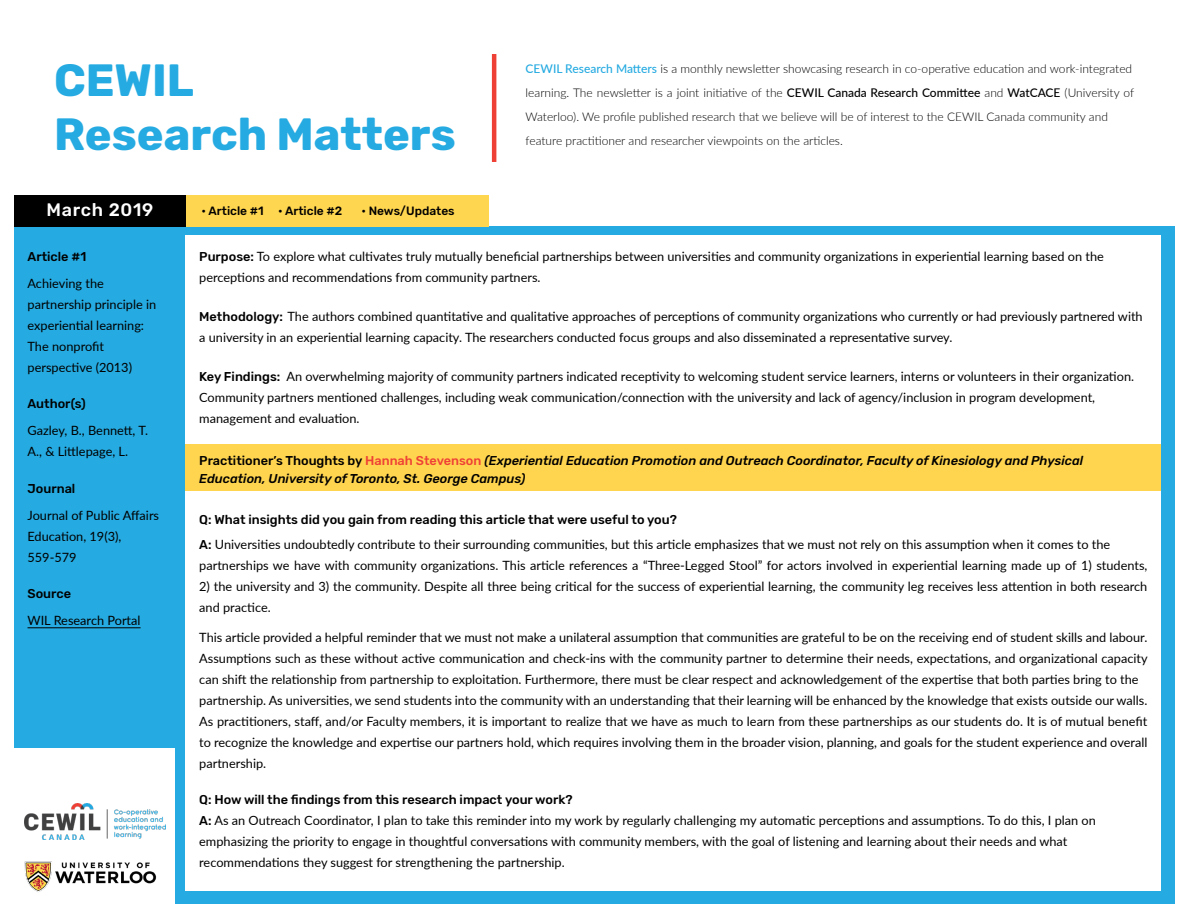
<style>
.page{position:relative;width:1188px;height:918px;background:#fff}
.page>*{position:absolute;margin:0;border:0;box-sizing:border-box;transform-origin:0 0}
.t1{font:700 45px "Rubik";color:#25aae1}
.t2{font:500 18px "Rubik";letter-spacing:.04em;color:#fff}
.t3{font:12.75px/21px "Lato";color:#000}
.t4{font:italic 500 12.75px "Rubik";color:#000}
.t5{font:500 12.75px "Rubik";color:#000}
.t6{font:300 12px/24px "Lato";color:#000}
.t7{font:500 12px "Rubik";color:#000}
.s1{font-weight:500;color:#25aae1}
.s2{font-weight:500}
.s3{font-family:"Rubik";font-weight:500}
.s4{font-style:normal}
.s5{font-style:normal;color:#ef4036}
</style>
<div class="page">
<div style="left:14px;top:226px;width:1160px;height:678px;background:#25aae1"></div>
<div style="left:186px;top:195px;width:303px;height:31px;background:#ffd64f"></div>
<div style="left:14px;top:195px;width:172px;height:31px;background:#000"></div>
<hr style="left:28px;top:628px;width:113px;height:1px;background:#000">
<div style="left:186px;top:236px;width:975px;height:234px;background:#fff"></div>
<div style="left:186px;top:484px;width:975px;height:407px;background:#fff"></div>
<div style="left:186px;top:445px;width:975px;height:46px;background:#ffd54f"></div>
<div style="left:0;top:748px;width:175px;height:170px;background:#fff"></div>
<img style="left:25px;top:804px;width:140px;height:35px">
<img style="left:24px;top:861px;width:133px;height:31px">
<hr style="left:492px;top:54px;width:4px;height:108px;background:#ef4036">
<p class="t1" style="left:54px;top:54px;width:141px">CEWIL</p>
<p class="t1" style="left:54px;top:108px;width:403px">Research Matters</p>
<p class="t2" style="left:46px;top:200px;width:109px">March 2019</p>
<p class="t7" style="left:201px;top:204px;width:64px">• Article #1</p>
<p class="t7" style="left:278px;top:204px;width:66px">• Article #2</p>
<p class="t7" style="left:361px;top:204px;width:95px">• News/Updates</p>
<p class="t6" style="left:526px;top:56px;width:608px"><span class="s1">CEWIL Research Matters</span> is a monthly newsletter showcasing research in co-operative education and work-integrated</p>
<p class="t6" style="left:526px;top:80px;width:610px">learning. The newsletter is a joint initiative of the <span class="s2">CEWIL Canada Research Committee</span> and <span class="s2">WatCACE</span> (University of<br>Waterloo). We profile published research that we believe will be of interest to the CEWIL Canada community and</p>
<p class="t6" style="left:526px;top:128px;width:319px">feature practitioner and researcher viewpoints on the articles.</p>
<p class="t5" style="left:28px;top:249px;width:60px">Article #1</p>
<p class="t3" style="left:28px;top:272px;width:78px">Achieving the</p>
<p class="t3" style="left:28px;top:293px;width:130px">partnership principle in experiential learning:<br>The nonprofit</p>
<p class="t3" style="left:28px;top:356px;width:106px">perspective (2013)</p>
<p class="t5" style="left:28px;top:396px;width:60px">Author(s)</p>
<p class="t3" style="left:28px;top:420px;width:122px">Gazley, B., Bennett, T.<br>A., &amp; Littlepage, L.</p>
<p class="t5" style="left:28px;top:481px;width:49px">Journal</p>
<p class="t3" style="left:28px;top:504px;width:133px">Journal of Public Affairs<br>Education, 19(3),</p>
<p class="t3" style="left:28px;top:546px;width:51px">559-579</p>
<p class="t5" style="left:28px;top:586px;width:45px">Source</p>
<p class="t3" style="left:28px;top:609px;width:115px">WIL Research Portal</p>
<p class="t3" style="left:199px;top:245px;width:906px"><span class="s3">Purpose:</span> To explore what cultivates truly mutually beneficial partnerships between universities and community organizations in experiential learning based on the</p>
<p class="t3" style="left:199px;top:266px;width:343px">perceptions and recommendations from community partners.</p>
<p class="t3" style="left:199px;top:305px;width:945px"><span class="s3">Methodology:</span> The authors combined quantitative and qualitative approaches of perceptions of community organizations who currently or had previously partnered with a university in an experiential learning capacity. The researchers conducted focus groups and also disseminated a representative survey.</p>
<p class="t3" style="left:199px;top:365px;width:936px"><span class="s3">Key Findings:</span> An overwhelming majority of community partners indicated receptivity to welcoming student service learners, interns or volunteers in their organization.<br>Community partners mentioned challenges, including weak communication/connection with the university and lack of agency/inclusion in program development,</p>
<p class="t3" style="left:199px;top:407px;width:162px">management and evaluation.</p>
<p class="t4" style="left:199px;top:453px;width:885px"><span class="s4">Practitioner’s Thoughts by</span> <span class="s5">Hannah Stevenson</span> (Experiential Education Promotion and Outreach Coordinator, Faculty of Kinesiology and Physical</p>
<p class="t4" style="left:199px;top:471px;width:328px">Education, University of Toronto, St. George Campus)</p>
<p class="t5" style="left:199px;top:513px;width:479px">Q: What insights did you gain from reading this article that were useful to you?</p>
<p class="t3" style="left:199px;top:533px;width:913px"><span class="s3">A:</span> Universities undoubtedly contribute to their surrounding communities, but this article emphasizes that we must not rely on this assumption when it comes to the</p>
<p class="t3" style="left:199px;top:554px;width:950px">partnerships we have with community organizations. This article references a “Three-Legged Stool” for actors involved in experiential learning made up of 1) students,</p>
<p class="t3" style="left:199px;top:575px;width:950px">2) the university and 3) the community. Despite all three being critical for the success of experiential learning, the community leg receives less attention in both research and practice.</p>
<p class="t3" style="left:199px;top:626px;width:950px;text-align:justify">This article provided a helpful reminder that we must not make a unilateral assumption that communities are grateful to be on the receiving end of student skills and labour.<br>Assumptions such as these without active communication and check-ins with the community partner to determine their needs, expectations, and organizational capacity can shift the relationship from partnership to exploitation. Furthermore, there must be clear respect and acknowledgement of the expertise that both parties bring to the</p>
<p class="t3" style="left:199px;top:689px;width:950px;text-align:justify">partnership. As universities, we send students into the community with an understanding that their learning will be enhanced by the knowledge that exists outside our walls.<br>As practitioners, staff, and/or Faculty members, it is important to realize that we have as much to learn from these partnerships as our students do. It is of mutual benefit to recognize the knowledge and expertise our partners hold, which requires involving them in the broader vision, planning, and goals for the student experience and overall partnership.</p>
<p class="t5" style="left:199px;top:792px;width:375px">Q: How will the findings from this research impact your work?</p>
<p class="t3" style="left:199px;top:809px;width:898px"><span class="s3">A:</span> As an Outreach Coordinator, I plan to take this reminder into my work by regularly challenging my automatic perceptions and assumptions. To do this, I plan on</p>
<p class="t3" style="left:199px;top:830px;width:870px">emphasizing the priority to engage in thoughtful conversations with community members, with the goal of listening and learning about their needs and what</p>
<p class="t3" style="left:199px;top:851px;width:367px">recommendations they suggest for strengthening the partnership.</p>
</div>
